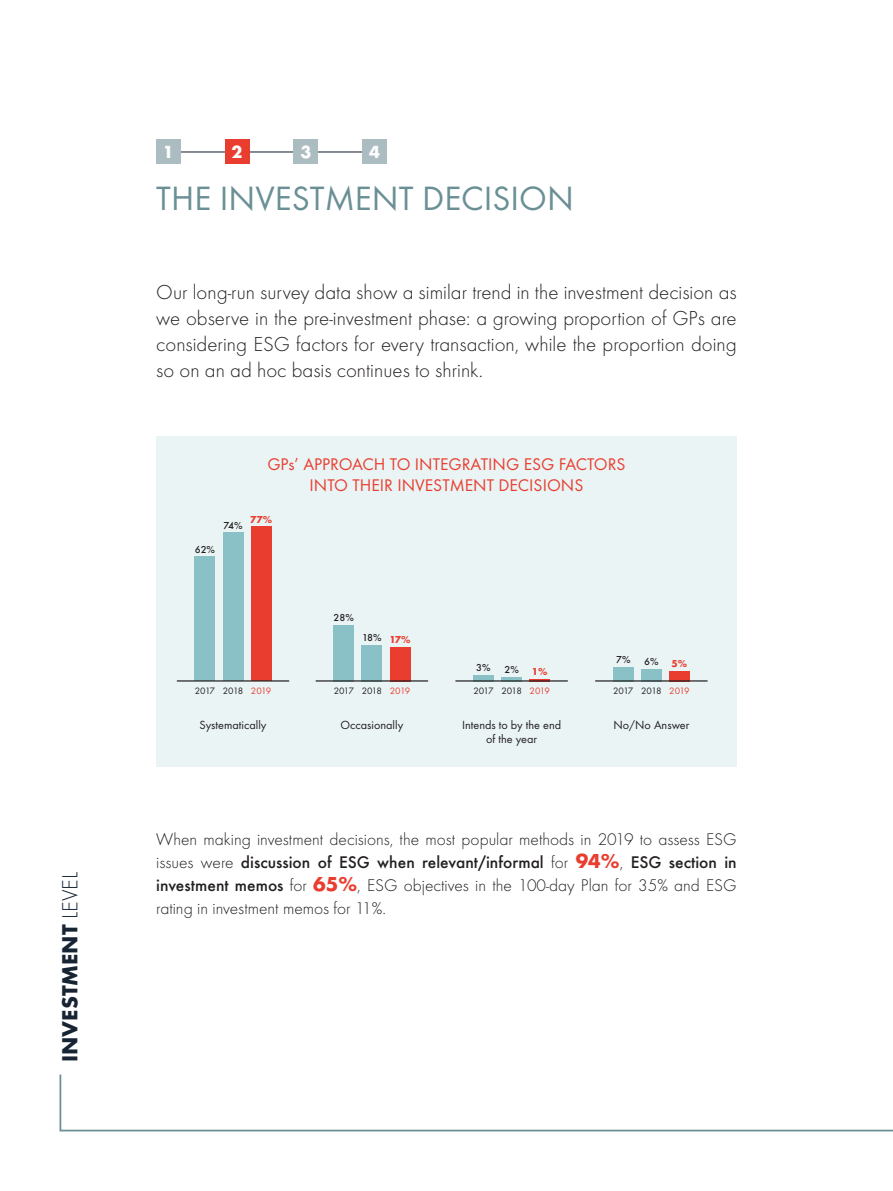
<style>
.page{position:relative;width:893px;height:1191px;background:#fff}
.page>*{position:absolute;margin:0;border:0;box-sizing:border-box;transform-origin:0 0}
.t1{font:35px "Futura TOT Boo";color:#6a8f95}
.t2{font:700 22.75px "Futura TOT";color:#172434}
.t3{font:300 21px/26.2px "Futura TOT";color:#231f20;text-align:justify}
.t4{font:700 18.2px "Futura TOT";color:#fff}
.t5{font:300 17.5px/22.8px "Futura TOT";color:#231f20;text-align:justify}
.t6{font:17.5px/21px "Futura TOT Boo";color:#e93e2f;text-align:center}
.t7{font:12.25px/14px "Futura TOT Boo";color:#231f20;text-align:center}
.t8{font:500 10.5px "Futura TOT";letter-spacing:-.035em;color:#231f20}
.t9{font:700 10.5px "Futura TOT";color:#e93e2f}
.t10{font:9.62px "Futura TOT Boo";letter-spacing:-.07em;color:#231f20}
.t11{font:9.62px "Futura TOT Boo";letter-spacing:-.07em;color:#e93e2f}
.s1{font-weight:300}
.s2{font-weight:500}
.s3{font-weight:700;font-size:21px;color:#e93e2f}
</style>
<div class="page">
<div style="left:156px;top:436px;width:581px;height:331px;background:#eaf4f5"></div>
<div style="left:195px;top:556px;width:20px;height:125px;background:#8ac1c7"></div>
<div style="left:251px;top:526px;width:20px;height:155px;background:#e93e2f"></div>
<div style="left:223px;top:532px;width:20px;height:149px;background:#8ac1c7"></div>
<hr style="left:177px;top:680px;width:112px;height:1px;background:#231f20">
<div style="left:334px;top:625px;width:20px;height:56px;background:#8ac1c7"></div>
<div style="left:362px;top:645px;width:20px;height:36px;background:#8ac1c7"></div>
<div style="left:390px;top:647px;width:20px;height:34px;background:#e93e2f"></div>
<hr style="left:316px;top:680px;width:112px;height:1px;background:#231f20">
<div style="left:473px;top:675px;width:21px;height:6px;background:#8ac1c7"></div>
<hr style="left:502px;top:677px;width:20px;height:4px;background:#8ac1c7">
<hr style="left:530px;top:679px;width:20px;height:2px;background:#e93e2f">
<hr style="left:455px;top:680px;width:113px;height:1px;background:#231f20">
<div style="left:613px;top:667px;width:20px;height:14px;background:#8ac1c7"></div>
<div style="left:641px;top:669px;width:20px;height:12px;background:#8ac1c7"></div>
<div style="left:669px;top:671px;width:20px;height:10px;background:#e93e2f"></div>
<hr style="left:595px;top:680px;width:113px;height:1px;background:#231f20">
<hr style="left:178px;top:151px;width:198px;height:1px;background:#172434">
<div style="left:156px;top:140px;width:24px;height:24px;background:#acbdc2"></div>
<div style="left:225px;top:140px;width:24px;height:24px;background:#e93e2f"></div>
<div style="left:294px;top:140px;width:24px;height:24px;background:#acbdc2"></div>
<div style="left:363px;top:140px;width:24px;height:24px;background:#acbdc2"></div>
<svg style="left:59px;top:1074px;width:834px;height:58px"></svg>
<p class="t2" style="left:56px;top:1062px;width:191px;rotate:-90deg">INVESTMENT <span class="s1">LEVEL</span></p>
<p class="t4" style="left:163px;top:141px;width:12px">1</p>
<p class="t4" style="left:232px;top:141px;width:12px">2</p>
<p class="t4" style="left:300px;top:141px;width:12px">3</p>
<p class="t4" style="left:369px;top:141px;width:12px">4</p>
<p class="t1" style="left:156px;top:178px;width:419px">THE INVESTMENT DECISION</p>
<p class="t3" style="left:156px;top:279px;width:582px">Our long-run survey data show a similar trend in the investment decision as we observe in the pre-investment phase: a growing proportion of GPs are considering ESG factors for every transaction, while the proportion doing so on an ad hoc basis continues to shrink.</p>
<p class="t6" style="left:267px;top:454px;width:360px">GPs’ APPROACH TO INTEGRATING ESG FACTORS<br>INTO THEIR INVESTMENT DECISIONS</p>
<p class="t8" style="left:195px;top:543px;width:22px">62%</p>
<p class="t8" style="left:223px;top:519px;width:21px">74%</p>
<p class="t9" style="left:250px;top:512px;width:24px">77%</p>
<p class="t8" style="left:334px;top:611px;width:22px">28%</p>
<p class="t8" style="left:362px;top:631px;width:21px">18%</p>
<p class="t9" style="left:389px;top:633px;width:23px">17%</p>
<p class="t10" style="left:195px;top:685px;width:22px">2017</p>
<p class="t10" style="left:223px;top:685px;width:22px">2018</p>
<p class="t11" style="left:251px;top:685px;width:22px">2019</p>
<p class="t7" style="left:199px;top:717px;width:69px">Systematically</p>
<p class="t10" style="left:334px;top:685px;width:22px">2017</p>
<p class="t10" style="left:362px;top:685px;width:22px">2018</p>
<p class="t11" style="left:390px;top:685px;width:22px">2019</p>
<p class="t7" style="left:340px;top:717px;width:64px">Occasionally</p>
<p class="t8" style="left:476px;top:661px;width:16px">3%</p>
<p class="t8" style="left:504px;top:663px;width:16px">2%</p>
<p class="t9" style="left:532px;top:665px;width:17px">1%</p>
<p class="t10" style="left:473px;top:685px;width:22px">2017</p>
<p class="t10" style="left:501px;top:685px;width:22px">2018</p>
<p class="t11" style="left:529px;top:685px;width:22px">2019</p>
<p class="t7" style="left:462px;top:717px;width:101px">Intends to by the end of the year</p>
<p class="t8" style="left:616px;top:653px;width:16px">7%</p>
<p class="t8" style="left:644px;top:655px;width:16px">6%</p>
<p class="t9" style="left:672px;top:657px;width:17px">5%</p>
<p class="t10" style="left:613px;top:685px;width:22px">2017</p>
<p class="t10" style="left:641px;top:685px;width:22px">2018</p>
<p class="t11" style="left:669px;top:685px;width:22px">2019</p>
<p class="t7" style="left:613px;top:717px;width:77px">No/No Answer</p>
<p class="t5" style="left:156px;top:828px;width:582px">When making investment decisions, the most popular methods in 2019 to assess ESG issues were <span class="s2">discussion of ESG when relevant/informal</span> for <span class="s3">94%</span>, <span class="s2">ESG section in investment memos</span> for <span class="s3">65%</span>, ESG objectives in the 100-day Plan for 35% and ESG rating in investment memos for 11%.</p>
</div>
